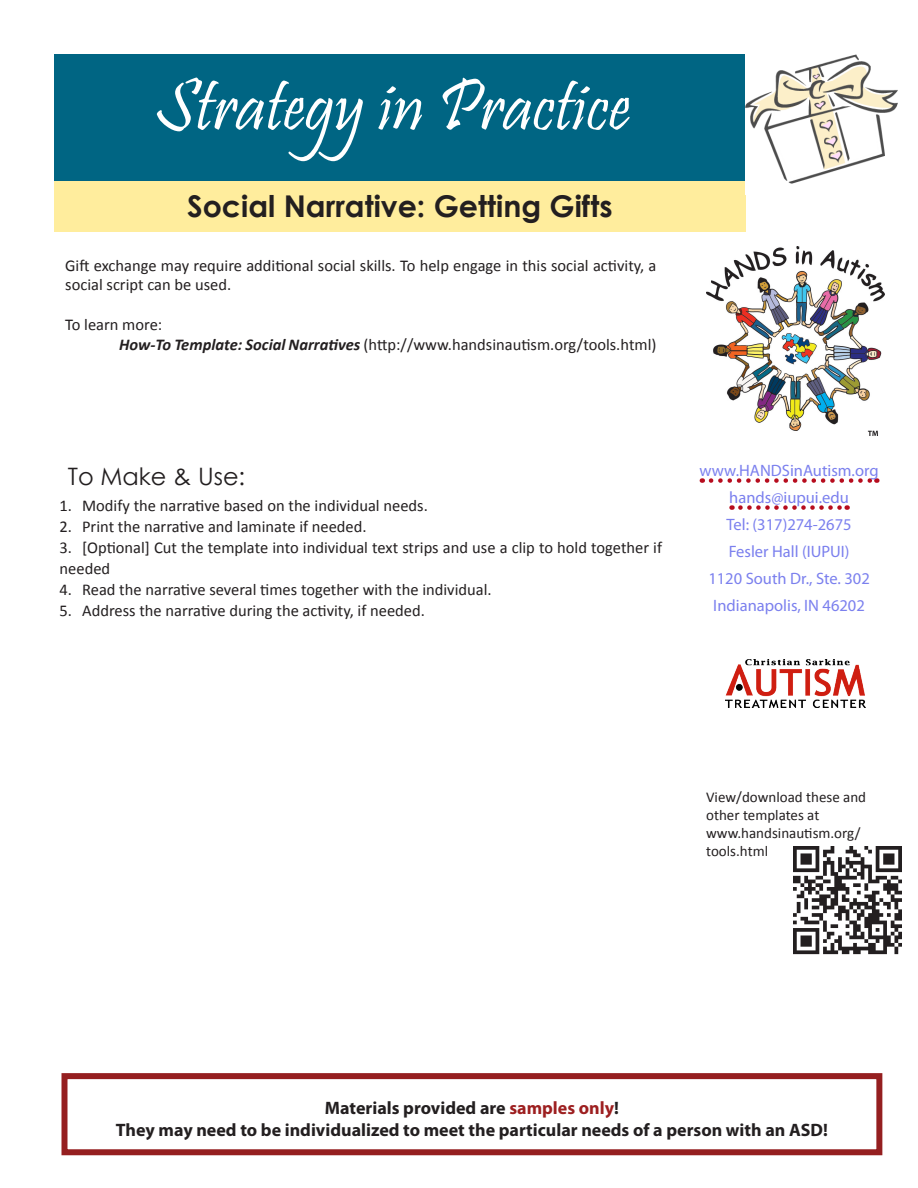
<style>
.page{position:relative;width:918px;height:1188px;background:#fff}
.page>*{position:absolute;margin:0;border:0;box-sizing:border-box;transform-origin:0 0}
.Masthead{font:75px "Pristina";color:#fff}
.Submast{font:700 30px "Century Gothic";color:#231f20}
.Subtitle{font:24px "Century Gothic";color:#231f20}
.t1{font:700 18px "Myriad Pro";color:#231f20}
.Main_Paragraph{font:16.5px/19.8px "Calibri";color:#231f20}
.Website{font:16.5px "Myriad Pro";color:#7b80ee}
.Paragraph_Style_2{font:15px/18px "Calibri";color:#231f20}
.s1{font-weight:700;font-style:italic}
.s2{color:#9d1f20}
</style>
<div class="page">
<div style="left:54px;top:54px;width:692px;height:127px;background:#006583"></div>
<div style="left:62px;top:1073px;width:820px;height:82px;border:6px solid #951f20"></div>
<div style="left:54px;top:181px;width:692px;height:51px;background:#ffed9d"></div>
<svg style="left:711px;top:478px;width:166px;height:5px"></svg>
<svg style="left:740px;top:505px;width:108px;height:5px"></svg>
<img style="left:706px;top:247px;width:179px;height:189px">
<img style="left:725px;top:659px;width:141px;height:49px">
<img style="left:793px;top:846px;width:108px;height:109px">
<img style="left:746px;top:54px;width:152px;height:130px">
<p class="Masthead" style="left:154px;top:64px;width:478px">Strategy in Practice</p>
<p class="Submast" style="left:187px;top:183px;width:427px">Social Narrative: Getting Gifts</p>
<p class="Main_Paragraph" style="left:65px;top:255px;width:593px">Gift exchange may require additional social skills. To help engage in this social activity, a social script can be used.</p>
<p class="Main_Paragraph" style="left:65px;top:315px;width:99px">To learn more:</p>
<p class="Main_Paragraph" style="left:119px;top:334px;width:539px"><span class="s1">How-To Template: Social Narratives</span> (http://www.handsinautism.org/tools.html)</p>
<p class="Subtitle" style="left:68px;top:459px;width:179px">To Make &amp; Use:</p>
<p class="Main_Paragraph" style="left:60px;top:495px;width:370px">1. Modify the narrative based on the individual needs.</p>
<p class="Main_Paragraph" style="left:60px;top:516px;width:309px">2. Print the narrative and laminate if needed.</p>
<p class="Main_Paragraph" style="left:60px;top:537px;width:604px;line-height:21px">3. [Optional] Cut the template into individual text strips and use a clip to hold together if needed</p>
<p class="Main_Paragraph" style="left:60px;top:579px;width:434px">4. Read the narrative several times together with the individual.</p>
<p class="Main_Paragraph" style="left:60px;top:600px;width:367px">5. Address the narrative during the activity, if needed.</p>
<p class="Website" style="left:700px;top:460px;width:181px">www.HANDSinAutism.org</p>
<p class="Website" style="left:729px;top:487px;width:121px">hands@iupui.edu</p>
<p class="Website" style="left:727px;top:514px;width:127px">Tel: (317)274-2675</p>
<p class="Website" style="left:729px;top:541px;width:122px">Fesler Hall (IUPUI)</p>
<p class="Website" style="left:708px;top:568px;width:163px">1120 South Dr., Ste. 302</p>
<p class="Website" style="left:713px;top:595px;width:153px">Indianapolis, IN 46202</p>
<p class="Paragraph_Style_2" style="left:706px;top:788px;width:162px">View/download these and other templates at</p>
<p class="Paragraph_Style_2" style="left:706px;top:824px;width:156px">www.handsinautism.org/ tools.html</p>
<p class="t1" style="left:325px;top:1096px;width:296px">Materials provided are <span class="s2">samples only</span>!</p>
<p class="t1" style="left:116px;top:1118px;width:713px">They may need to be individualized to meet the particular needs of a person with an ASD!</p>
</div>
